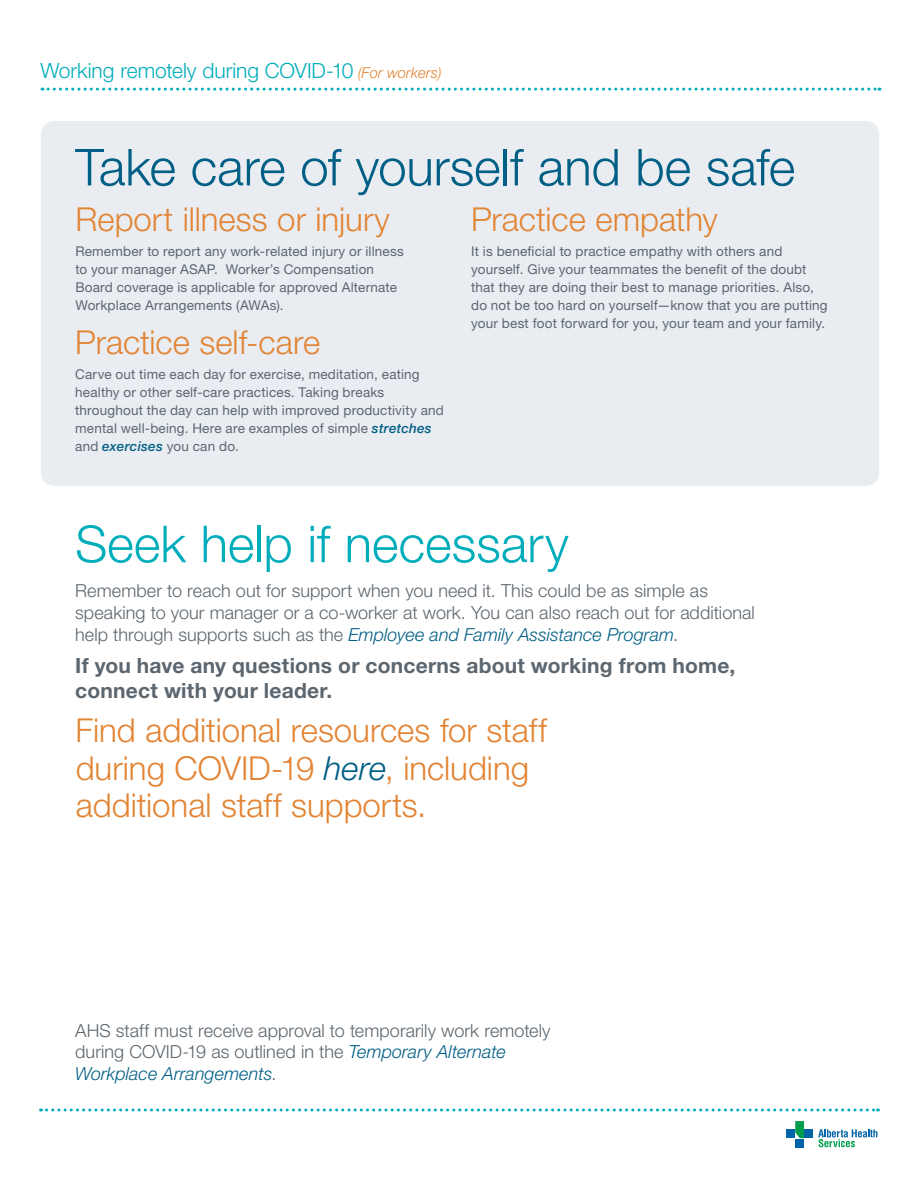
<style>
.page{position:relative;width:918px;height:1188px;background:#fff}
.page>*{position:absolute;margin:0;border:0;box-sizing:border-box;transform-origin:0 0}
.Blue_Section_header{font:300 51px "Helvetica Neue LT Std";letter-spacing:-.005em;color:#015e84}
.Cyan_Section_header{font:300 51px "Helvetica Neue LT Std";color:#00adbb}
.Body_text{font:300 33px/37.5px "Helvetica Neue LT Std";color:#e28433}
.Body_text_header{font:300 33px "Helvetica Neue LT Std";color:#e28433}
.Intro_paragraph{font:700 21px/25.5px "Helvetica Neue LT Std";letter-spacing:.01em;color:#5c666f}
.Document_title{font:300 21px "Helvetica Neue LT Std";letter-spacing:-.005em;color:#00adbb}
.Intro_paragraph-2{font:300 18px/21.6px "Helvetica Neue LT Std";letter-spacing:.005em;color:#5c666f}
.Body_text-2{font:13.5px/18px "Helvetica Neue LT Std";letter-spacing:.015em;color:#5c666f}
.s1{font-style:italic;font-size:15px;color:#e28433}
.s2{font-weight:500;font-style:italic;color:#015e84}
.s3{font-style:italic;color:#015e84}
</style>
<div class="page">
<svg style="left:42px;top:88px;width:838px;height:3px"></svg>
<svg style="left:47px;top:1108px;width:832px;height:4px"></svg>
<svg style="left:818px;top:1129px;width:60px;height:18px"></svg>
<div style="left:786px;top:1129px;width:9px;height:9px;background:#0163a8"></div>
<div style="left:805px;top:1129px;width:8px;height:9px;background:#0163a8"></div>
<div style="left:795px;top:1139px;width:9px;height:8px;background:#0163a8"></div>
<svg style="left:795px;top:1121px;width:9px;height:17px"></svg>
<div style="left:41px;top:121px;width:838px;height:365px;background:#e9edf2;border-radius:14px"></div>
<p class="Document_title" style="left:40px;top:57px;width:403px">Working remotely during COVID-10 <span class="s1">(For workers)</span></p>
<p class="Blue_Section_header" style="left:75px;top:136px;width:721px">Take care of yourself and be safe</p>
<p class="Body_text_header" style="left:75px;top:199px;width:316px">Report illness or injury</p>
<p class="Body_text-2" style="left:75px;top:242px;width:330px">Remember to report any work-related injury or illness to your manager ASAP. Worker’s Compensation Board coverage is applicable for approved Alternate Workplace Arrangements (AWAs).</p>
<p class="Body_text" style="left:471px;top:200px;width:248px">Practice empathy</p>
<p class="Body_text-2" style="left:471px;top:242px;width:358px">It is beneficial to practice empathy with others and yourself. Give your teammates the benefit of the doubt that they are doing their best to manage priorities. Also, do not be too hard on yourself—know that you are putting your best foot forward for you, your team and your family.</p>
<p class="Body_text_header" style="left:75px;top:322px;width:247px">Practice self-care</p>
<p class="Body_text-2" style="left:75px;top:365px;width:370px">Carve out time each day for exercise, meditation, eating healthy or other self-care practices. Taking breaks throughout the day can help with improved productivity and mental well-being. Here are examples of simple <span class="s2">stretches </span>and <span class="s2">exercises</span> you can do.</p>
<p class="Cyan_Section_header" style="left:75px;top:513px;width:495px">Seek help if necessary</p>
<p class="Intro_paragraph-2" style="left:75px;top:580px;width:681px">Remember to reach out for support when you need it. This could be as simple as speaking to your manager or a co-worker at work. You can also reach out for additional help through supports such as the <span class="s3">Employee and Family Assistance Program</span>.</p>
<p class="Intro_paragraph" style="left:75px;top:652px;width:661px">If you have any questions or concerns about working from home, connect with your leader.</p>
<p class="Body_text" style="left:76px;top:711px;width:473px">Find additional resources for staff during COVID-19 <span class="s3">here</span>, including additional staff supports.</p>
<p class="Intro_paragraph-2" style="left:75px;top:1019px;width:477px">AHS staff must receive approval to temporarily work remotely during COVID-19 as outlined in the <span class="s3">Temporary Alternate<br>Workplace Arrangements</span>.</p>
</div>
